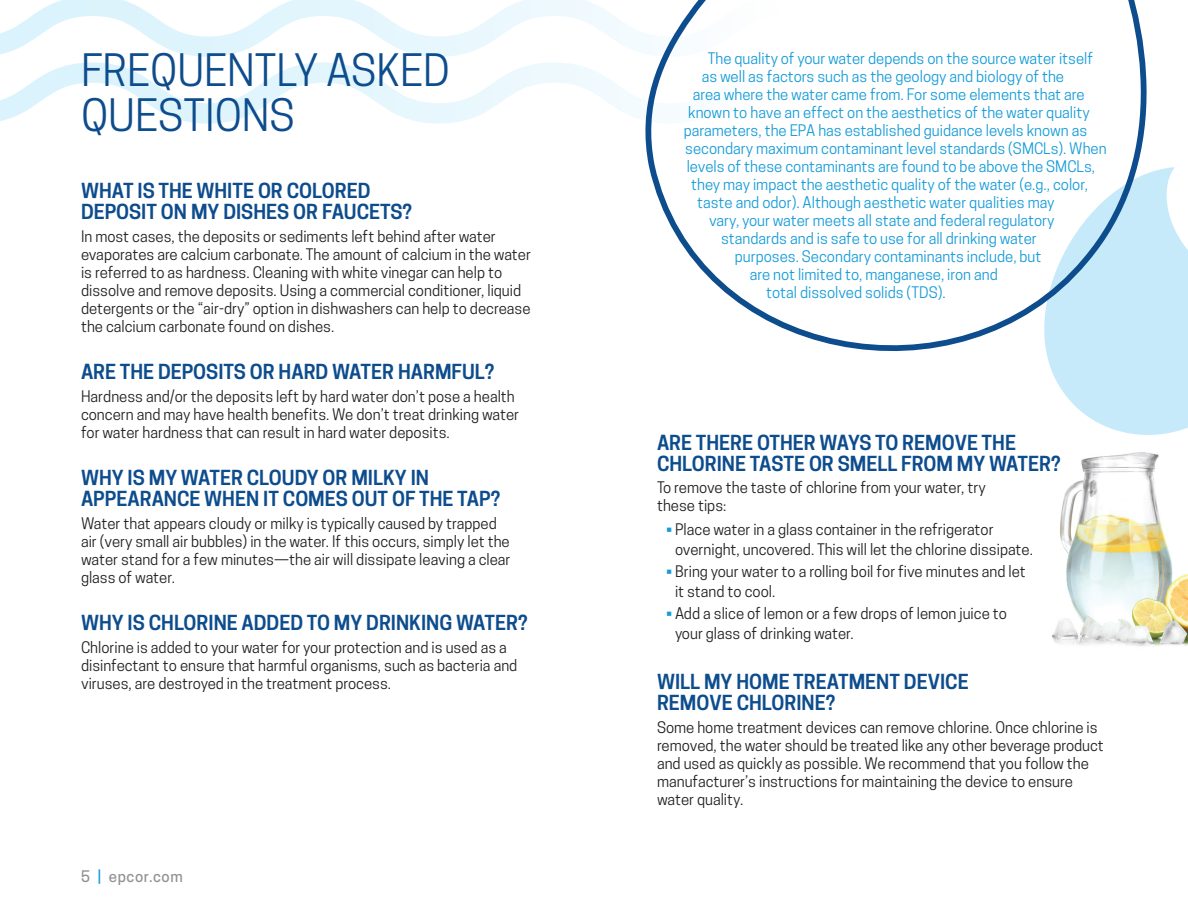
<style>
.page{position:relative;width:1188px;height:918px;background:#fff}
.page>*{position:absolute;margin:0;border:0;box-sizing:border-box;transform-origin:0 0}
.PageHead2{font:42px/45px "Cooper Hewitt";color:#0d4c8d}
.S1{font:600 19.5px/21px "Cooper Hewitt";color:#0d4c8d}
.Body1{font:15px/18px "Cooper Hewitt";color:#231f20}
.Body1-2{font:15px "Cooper Hewitt";color:#169cd8}
.t1{font:500 15px "Cooper Hewitt";letter-spacing:.04em;color:#929295}
.s1{color:#169cd8}
.s2{font-weight:500;color:#169cd8}
</style>
<div class="page">
<svg style="left:1078px;top:409px;width:110px;height:26px;fill:#c6eafa"></svg>
<svg style="left:0;top:0;width:629px;height:57px"></svg>
<svg style="left:0;top:62px;width:629px;height:62px"></svg>
<img style="left:1052px;top:452px;width:136px;height:194px">
<svg style="left:629px;top:0;width:559px;height:409px"></svg>
<p class="PageHead2" style="left:81px;top:47px;width:371px">FREQUENTLY ASKED<br>QUESTIONS</p>
<p class="S1" style="left:81px;top:180px;width:332px">WHAT IS THE WHITE OR COLORED<br>DEPOSIT ON MY DISHES OR FAUCETS?</p>
<p class="Body1" style="left:81px;top:227px;width:452px">In most cases, the deposits or sediments left behind after water evaporates are calcium carbonate. The amount of calcium in the water is referred to as hardness. Cleaning with white vinegar can help to dissolve and remove deposits. Using a commercial conditioner, liquid detergents or the “air-dry” option in dishwashers can help to decrease the calcium carbonate found on dishes.</p>
<p class="S1" style="left:81px;top:362px;width:415px">ARE THE DEPOSITS OR HARD WATER HARMFUL?</p>
<p class="Body1" style="left:81px;top:387px;width:440px">Hardness and/or the deposits left by hard water don’t pose a health concern and may have health benefits. We don’t treat drinking water for water hardness that can result in hard water deposits.</p>
<p class="S1" style="left:81px;top:468px;width:421px">WHY IS MY WATER CLOUDY OR MILKY IN<br>APPEARANCE WHEN IT COMES OUT OF THE TAP?</p>
<p class="Body1" style="left:81px;top:514px;width:431px">Water that appears cloudy or milky is typically caused by trapped air (very small air bubbles) in the water. If this occurs, simply let the water stand for a few minutes—the air will dissipate leaving a clear glass of water.</p>
<p class="S1" style="left:81px;top:613px;width:448px">WHY IS CHLORINE ADDED TO MY DRINKING WATER?</p>
<p class="Body1" style="left:81px;top:638px;width:438px">Chlorine is added to your water for your protection and is used as a disinfectant to ensure that harmful organisms, such as bacteria and viruses, are destroyed in the treatment process.</p>
<p class="t1" style="left:81px;top:868px;width:103px">5 <span class="s1">|</span> epcor.com</p>
<p class="Body1-2" style="left:708px;top:49px;width:387px">The quality of your water depends on the source water itself</p>
<p class="Body1-2" style="left:702px;top:67px;width:364px">as well as factors such as the geology and biology of the</p>
<p class="Body1-2" style="left:693px;top:85px;width:393px">area where the water came from. For some elements that are</p>
<p class="Body1-2" style="left:688px;top:103px;width:403px">known to have an effect on the aesthetics of the water quality</p>
<p class="Body1-2" style="left:684px;top:121px;width:405px">parameters, the EPA has established guidance levels known as</p>
<p class="Body1-2" style="left:685px;top:139px;width:423px">secondary maximum contaminant level standards (SMCLs). When</p>
<p class="Body1-2" style="left:687px;top:157px;width:410px">levels of these contaminants are found to be above the SMCLs,</p>
<p class="Body1-2" style="left:691px;top:175px;width:398px">they may impact the aesthetic quality of the water (e.g., color,</p>
<p class="Body1-2" style="left:697px;top:193px;width:359px">taste and odor). Although aesthetic water qualities may</p>
<p class="Body1-2" style="left:709px;top:211px;width:347px">vary, your water meets all state and federal regulatory</p>
<p class="Body1-2" style="left:721px;top:229px;width:317px">standards and is safe to use for all drinking water</p>
<p class="Body1-2" style="left:735px;top:247px;width:308px">purposes. Secondary contaminants include, but</p>
<p class="Body1-2" style="left:750px;top:265px;width:250px">are not limited to, manganese, iron and</p>
<p class="Body1-2" style="left:766px;top:283px;width:181px">total dissolved solids (TDS).</p>
<p class="S1" style="left:657px;top:432px;width:405px">ARE THERE OTHER WAYS TO REMOVE THE<br>CHLORINE TASTE OR SMELL FROM MY WATER?</p>
<p class="Body1" style="left:657px;top:478px;width:330px">To remove the taste of chlorine from your water, try these tips:</p>
<p class="Body1" style="left:675px;top:520px;width:360px;line-height:19.5px;text-indent:-9px"><span class="s2">•</span> Place water in a glass container in the refrigerator overnight, uncovered. This will let the chlorine dissipate.</p>
<p class="Body1" style="left:675px;top:562px;width:352px;line-height:19.5px;text-indent:-9px"><span class="s2">•</span> Bring your water to a rolling boil for five minutes and let it stand to cool.</p>
<p class="Body1" style="left:675px;top:604px;width:333px;line-height:19.5px;text-indent:-9px"><span class="s2">•</span> Add a slice of lemon or a few drops of lemon juice to your glass of drinking water.</p>
<p class="S1" style="left:657px;top:671px;width:313px">WILL MY HOME TREATMENT DEVICE<br>REMOVE CHLORINE?</p>
<p class="Body1" style="left:657px;top:718px;width:448px">Some home treatment devices can remove chlorine. Once chlorine is removed, the water should be treated like any other beverage product and used as quickly as possible. We recommend that you follow the manufacturer’s instructions for maintaining the device to ensure water quality.</p>
</div>
